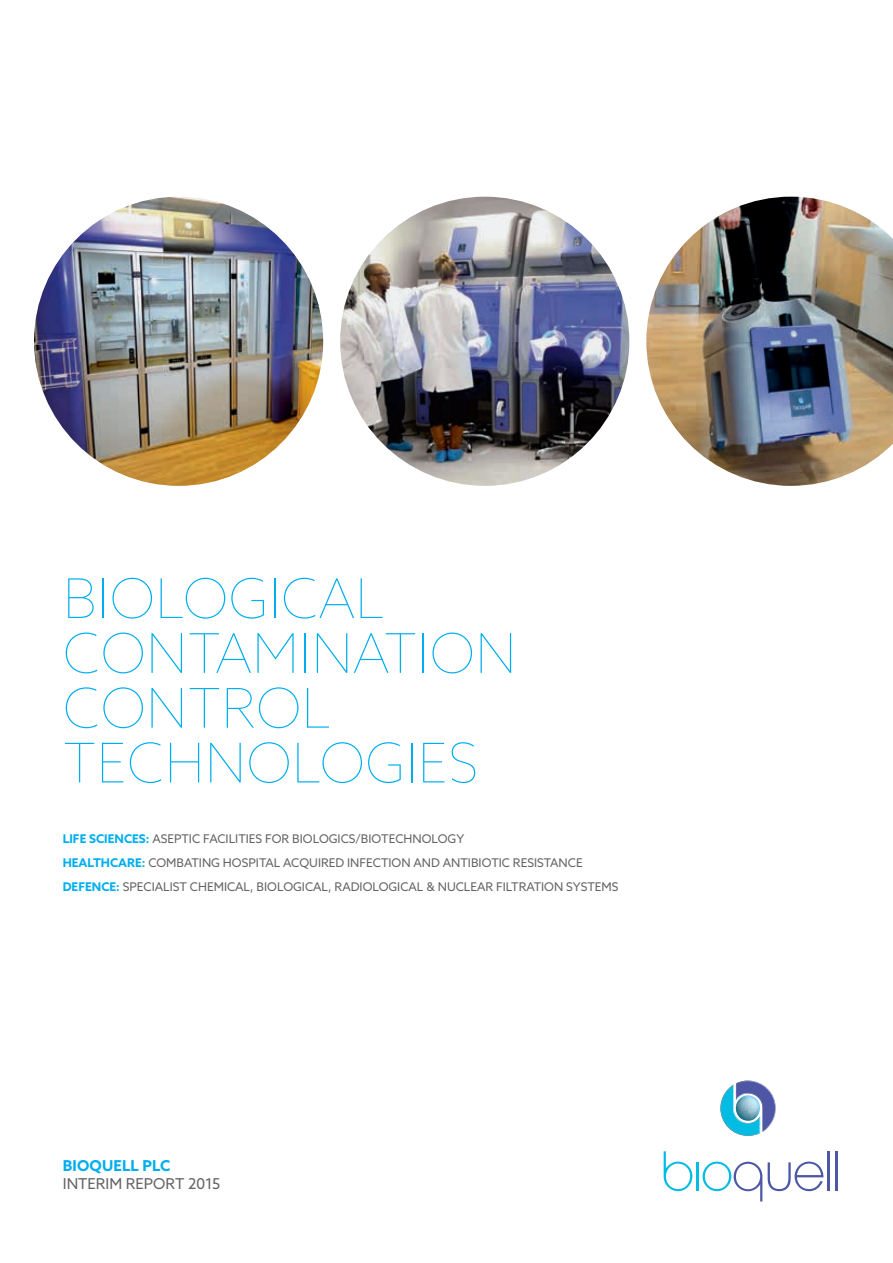
<style>
.page{position:relative;width:893px;height:1263px;background:#fff}
.page>*{position:absolute;margin:0;border:0;box-sizing:border-box;transform-origin:0 0}
.t1{font:100 54.75px/54.8px "Azo Sans";color:#00aeef}
.t2{font:15px "Azo Sans";color:#636366}
.t3{font:700 15px "Azo Sans";letter-spacing:.01em;color:#00aeef}
.t4{font:12px/23.7px "Azo Sans";color:#636366}
.s1{font-weight:700;color:#00aeef}
</style>
<div class="page">
<hr style="left:696px;top:1162px;width:3px;height:28px;background:#02bce4">
<svg style="left:664px;top:1151px;width:28px;height:40px"></svg>
<svg style="left:768px;top:1161px;width:55px;height:30px"></svg>
<hr style="left:827px;top:1151px;width:3px;height:39px;background:#4d57a5">
<hr style="left:835px;top:1151px;width:3px;height:39px;background:#4d57a5">
<svg style="left:703px;top:1161px;width:59px;height:40px"></svg>
<svg style="left:720px;top:1080px;width:56px;height:56px"></svg>
<img style="left:646px;top:197px;width:247px;height:289px">
<img style="left:340px;top:197px;width:289px;height:289px">
<img style="left:34px;top:197px;width:289px;height:289px">
<h1 class="t1" style="left:63px;top:571px;width:455px">BIOLOGICAL<br>CONTAMINATION<br>CONTROL<br>TECHNOLOGIES</h1>
<p class="t4" style="left:63px;top:827px;width:557px"><span class="s1">LIFE SCIENCES:</span> ASEPTIC FACILITIES FOR BIOLOGICS/BIOTECHNOLOGY<br><span class="s1">HEALTHCARE:</span> COMBATING HOSPITAL ACQUIRED INFECTION AND ANTIBIOTIC RESISTANCE<br><span class="s1">DEFENCE:</span> SPECIALIST CHEMICAL, BIOLOGICAL, RADIOLOGICAL &amp; NUCLEAR FILTRATION SYSTEMS</p>
<p class="t3" style="left:63px;top:1156px;width:109px">BIOQUELL PLC</p>
<p class="t2" style="left:63px;top:1174px;width:159px">INTERIM REPORT 2015</p>
</div>
